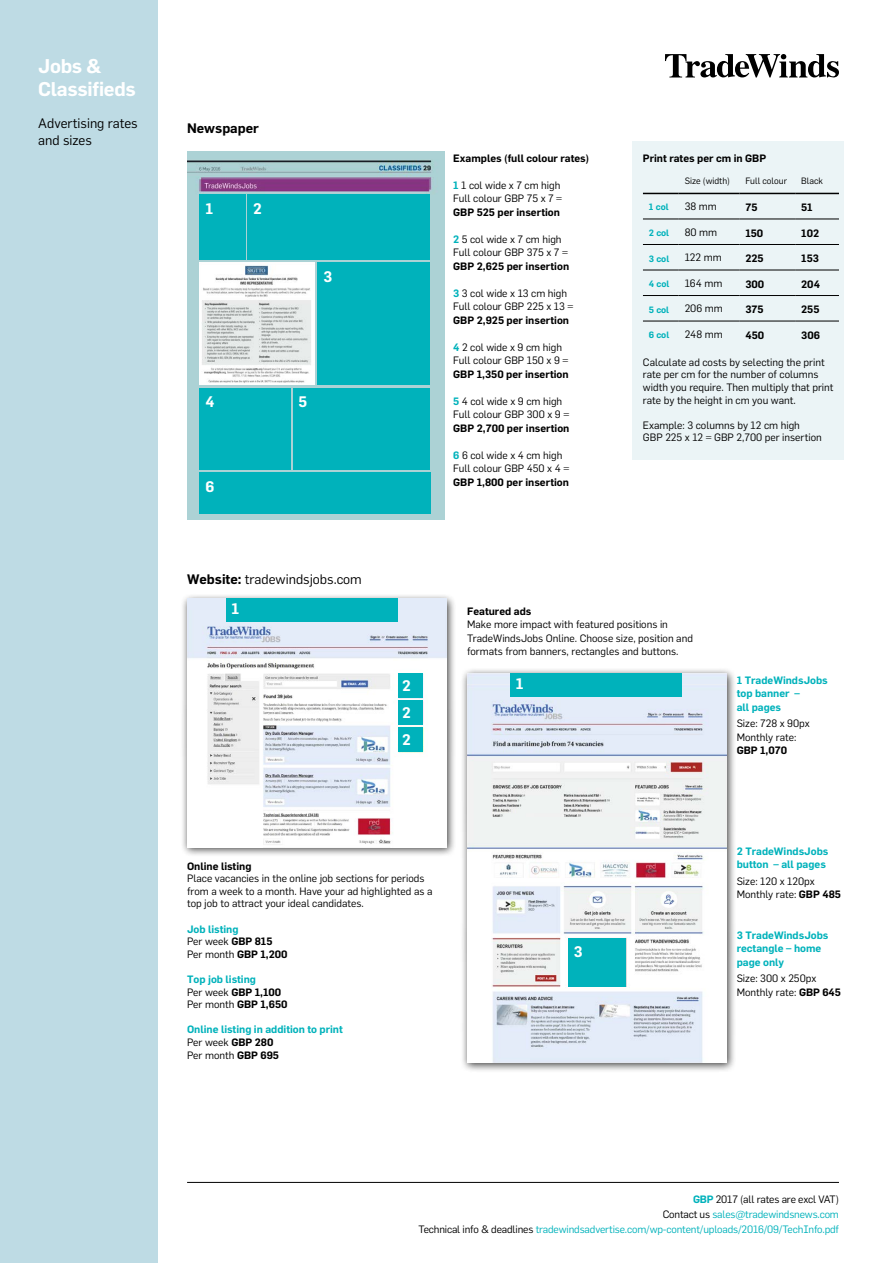
<style>
.page{position:relative;width:893px;height:1263px;background:#fff}
.page>*{position:absolute;margin:0;border:0;box-sizing:border-box;transform-origin:0 0}
.t1{font:600 19.5px/23.4px "Flama";letter-spacing:-.015em;color:#fff}
.t2{font:600 15px/27.2px "Flama";color:#fff;text-align:justify}
.t3{font:13.5px/16.2px "Flama";color:#000}
.t4{font:600 13.5px "Flama";color:#000}
.t5{font:10.5px/13.5px "Flama";color:#000}
.t6{font:600 10.5px/12.6px "Flama";color:#000}
.t7{font:600 10.5px/13.5px "Flama";color:#00b2bb}
.t8{font:10.5px/15px "Flama";letter-spacing:-.015em;color:#00b2bb;text-align:right}
.t9{font:9px "Flama";color:#000}
.t10{font:600 9px "Flama";color:#00b2bb}
.s1{font-weight:600}
.s2{font-weight:600;color:#00b2bb}
.s3{color:#00b2bb}
.s4{font-weight:400}
.s5{font-weight:400;color:#000}
.s6{color:#000}
</style>
<div class="page">
<div style="left:0;top:0;width:157px;height:1263px;background:#bedbe4"></div>
<svg style="left:665px;top:54px;width:174px;height:24px"></svg>
<hr style="left:187px;top:1182px;width:652px;height:1px;background:#000">
<div style="left:180px;top:593px;width:276px;height:264px;background:#000;opacity:.75"></div>
<img style="left:187px;top:610px;width:259px;height:97px">
<img style="left:187px;top:707px;width:259px;height:140px">
<img style="left:187px;top:598px;width:259px;height:12px">
<img style="left:187px;top:152px;width:257px;height:367px">
<div style="left:199px;top:388px;width:92px;height:81px;background:#00b2bb"></div>
<div style="left:294px;top:388px;width:136px;height:81px;background:#00b2bb"></div>
<div style="left:199px;top:194px;width:46px;height:65px;background:#00b2bb"></div>
<div style="left:247px;top:194px;width:183px;height:65px;background:#00b2bb"></div>
<div style="left:460px;top:667px;width:276px;height:405px;background:#000;opacity:.75"></div>
<img style="left:467px;top:674px;width:260px;height:11px">
<img style="left:467px;top:685px;width:260px;height:132px">
<img style="left:467px;top:817px;width:260px;height:112px">
<img style="left:467px;top:929px;width:260px;height:134px">
<div style="left:510px;top:674px;width:172px;height:23px;background:#00b2bb"></div>
<div style="left:632px;top:141px;width:212px;height:319px;background:#ebf4f6"></div>
<hr style="left:643px;top:219px;width:36px;height:1px;background:#000">
<hr style="left:679px;top:219px;width:60px;height:1px;background:#000">
<hr style="left:739px;top:219px;width:56px;height:1px;background:#000">
<hr style="left:795px;top:219px;width:44px;height:1px;background:#000">
<hr style="left:643px;top:244px;width:36px;height:1px;background:#000">
<hr style="left:679px;top:244px;width:60px;height:1px;background:#000">
<hr style="left:739px;top:244px;width:56px;height:1px;background:#000">
<hr style="left:795px;top:244px;width:44px;height:1px;background:#000">
<hr style="left:643px;top:270px;width:36px;height:1px;background:#000">
<hr style="left:679px;top:270px;width:60px;height:1px;background:#000">
<hr style="left:739px;top:270px;width:56px;height:1px;background:#000">
<hr style="left:795px;top:270px;width:44px;height:1px;background:#000">
<hr style="left:643px;top:295px;width:36px;height:1px;background:#000">
<hr style="left:679px;top:295px;width:60px;height:1px;background:#000">
<hr style="left:739px;top:295px;width:56px;height:1px;background:#000">
<hr style="left:795px;top:295px;width:44px;height:1px;background:#000">
<hr style="left:643px;top:321px;width:36px;height:1px;background:#000">
<hr style="left:679px;top:321px;width:60px;height:1px;background:#000">
<hr style="left:739px;top:321px;width:56px;height:1px;background:#000">
<hr style="left:795px;top:321px;width:44px;height:1px;background:#000">
<hr style="left:643px;top:193px;width:36px;height:1px;background:#000">
<hr style="left:679px;top:193px;width:60px;height:1px;background:#000">
<hr style="left:739px;top:193px;width:56px;height:1px;background:#000">
<hr style="left:795px;top:193px;width:44px;height:1px;background:#000">
<div style="left:569px;top:939px;width:57px;height:48px;background:#00b2bb"></div>
<div style="left:398px;top:673px;width:24px;height:25px;background:#00b2bb"></div>
<div style="left:398px;top:701px;width:24px;height:24px;background:#00b2bb"></div>
<div style="left:398px;top:728px;width:24px;height:24px;background:#00b2bb"></div>
<img style="left:199px;top:262px;width:115px;height:123px">
<div style="left:318px;top:262px;width:112px;height:123px;background:#00b2bb"></div>
<div style="left:199px;top:472px;width:231px;height:41px;background:#00b2bb"></div>
<div style="left:226px;top:598px;width:172px;height:23px;background:#00b2bb"></div>
<h1 class="t1" style="left:38px;top:52px;width:99px">Jobs &amp;<br>Classifieds</h1>
<p class="t3" style="left:38px;top:115px;width:101px">Advertising rates and sizes</p>
<p class="t4" style="left:187px;top:118px;width:73px">Newspaper</p>
<h2 class="t2" style="left:205px;top:194px;width:9px">1</h2>
<h2 class="t2" style="left:253px;top:194px;width:10px">2</h2>
<h2 class="t2" style="left:324px;top:262px;width:10px">3</h2>
<h2 class="t2" style="left:205px;top:387px;width:11px">4</h2>
<h2 class="t2" style="left:205px;top:472px;width:10px">6</h2>
<h2 class="t2" style="left:298px;top:387px;width:10px">5</h2>
<p class="t3" style="left:187px;top:571px;width:176px"><span class="s1">Website:</span> tradewindsjobs.com</p>
<h2 class="t2" style="left:232px;top:594px;width:9px">1</h2>
<h2 class="t2" style="left:402px;top:671px;width:10px">2<br>2<br>2</h2>
<p class="t6" style="left:453px;top:151px;width:138px">Examples (full colour rates)</p>
<p class="t5" style="left:453px;top:178px;width:110px"><span class="s2">1</span> 1 col wide x 7 cm high<br>Full colour GBP 75 x 7 =</p>
<p class="t6" style="left:453px;top:205px;width:108px">GBP 525 per insertion</p>
<p class="t5" style="left:453px;top:232px;width:116px"><span class="s2">2</span> 5 col wide x 7 cm high<br>Full colour GBP 375 x 7 =</p>
<p class="t6" style="left:453px;top:259px;width:117px">GBP 2,625 per insertion</p>
<p class="t5" style="left:453px;top:286px;width:122px"><span class="s2">3</span> 3 col wide x 13 cm high<br>Full colour GBP 225 x 13 =</p>
<p class="t6" style="left:453px;top:313px;width:117px">GBP 2,925 per insertion</p>
<p class="t5" style="left:453px;top:340px;width:117px"><span class="s2">4</span> 2 col wide x 9 cm high<br>Full colour GBP 150 x 9 =</p>
<p class="t6" style="left:453px;top:367px;width:117px">GBP 1,350 per insertion</p>
<p class="t5" style="left:453px;top:394px;width:117px"><span class="s2">5</span> 4 col wide x 9 cm high<br>Full colour GBP 300 x 9 =</p>
<p class="t6" style="left:453px;top:421px;width:118px">GBP 2,700 per insertion</p>
<p class="t5" style="left:453px;top:448px;width:118px"><span class="s2">6</span> 6 col wide x 4 cm high<br>Full colour GBP 450 x 4 =</p>
<p class="t6" style="left:453px;top:475px;width:117px">GBP 1,800 per insertion</p>
<p class="t6" style="left:643px;top:151px;width:125px">Print rates per cm in GBP</p>
<p class="t9" style="left:685px;top:176px;width:47px">Size (width)</p>
<p class="t9" style="left:745px;top:176px;width:43px">Full colour</p>
<p class="t9" style="left:801px;top:176px;width:23px">Black</p>
<p class="t10" style="left:649px;top:201px;width:21px">1 col</p>
<p class="t5" style="left:685px;top:200px;width:34px">38 mm</p>
<p class="t6" style="left:745px;top:200px;width:14px">75</p>
<p class="t6" style="left:801px;top:200px;width:13px">51</p>
<p class="t10" style="left:649px;top:226px;width:22px">2 col</p>
<p class="t5" style="left:685px;top:225px;width:34px">80 mm</p>
<p class="t6" style="left:745px;top:226px;width:19px">150</p>
<p class="t6" style="left:801px;top:226px;width:19px">102</p>
<p class="t10" style="left:649px;top:252px;width:22px">3 col</p>
<p class="t5" style="left:685px;top:251px;width:39px">122 mm</p>
<p class="t6" style="left:745px;top:251px;width:20px">225</p>
<p class="t6" style="left:801px;top:251px;width:19px">153</p>
<p class="t10" style="left:649px;top:277px;width:22px">4 col</p>
<p class="t5" style="left:685px;top:276px;width:39px">164 mm</p>
<p class="t6" style="left:745px;top:277px;width:20px">300</p>
<p class="t6" style="left:801px;top:277px;width:20px">204</p>
<p class="t10" style="left:649px;top:303px;width:22px">5 col</p>
<p class="t5" style="left:685px;top:302px;width:40px">206 mm</p>
<p class="t6" style="left:745px;top:302px;width:20px">375</p>
<p class="t6" style="left:801px;top:302px;width:20px">255</p>
<p class="t10" style="left:649px;top:328px;width:22px">6 col</p>
<p class="t5" style="left:685px;top:327px;width:40px">248 mm</p>
<p class="t6" style="left:745px;top:328px;width:20px">450</p>
<p class="t6" style="left:801px;top:328px;width:20px">306</p>
<p class="t5" style="left:643px;top:356px;width:192px;line-height:12.6px">Calculate ad costs by selecting the print rate per cm for the number of columns width you require. Then multiply that print rate by the height in cm you want.</p>
<p class="t5" style="left:643px;top:419px;width:180px;line-height:12.6px">Example: 3 columns by 12 cm high<br>GBP 225 x 12 = GBP 2,700 per insertion</p>
<p class="t6" style="left:467px;top:604px;width:66px">Featured ads</p>
<p class="t5" style="left:467px;top:618px;width:227px">Make more impact with featured positions in<br>TradeWindsJobs Online. Choose size, position and formats from banners, rectangles and buttons.</p>
<h2 class="t2" style="left:516px;top:669px;width:9px">1</h2>
<p class="t7" style="left:737px;top:672px;width:93px">1 TradeWindsJobs top banner –<br>all pages</p>
<p class="t5" style="left:737px;top:716px;width:75px">Size: 728 x 90px<br>Monthly rate:</p>
<p class="t6" style="left:737px;top:743px;width:52px">GBP 1,070</p>
<p class="t6" style="left:187px;top:859px;width:66px">Online listing</p>
<p class="t5" style="left:187px;top:872px;width:247px;line-height:12.6px">Place vacancies in the online job sections for periods from a week to a month. Have your ad highlighted as a top job to attract your ideal candidates.</p>
<p class="t5" style="left:187px;top:922px;width:102px;line-height:12.6px"><span class="s2">Job listing<br></span>Per week <span class="s1">GBP 815<br></span>Per month <span class="s1">GBP 1,200</span></p>
<p class="t6" style="left:187px;top:972px;width:102px"><span class="s3">Top job listing<br></span><span class="s4">Per week</span> GBP 1,100<br><span class="s4">Per month</span> GBP 1,650</p>
<p class="t7" style="left:187px;top:1022px;width:157px;line-height:12.6px">Online listing in addition to print<br><span class="s5">Per week</span> <span class="s6">GBP 280<br></span><span class="s5">Per month</span> <span class="s6">GBP 695</span></p>
<h2 class="t2" style="left:574px;top:937px;width:10px">3</h2>
<p class="t7" style="left:737px;top:843px;width:93px">2 TradeWindsJobs button – all pages</p>
<p class="t5" style="left:737px;top:874px;width:106px">Size: 120 x 120px<br>Monthly rate: <span class="s1">GBP 485</span></p>
<p class="t7" style="left:737px;top:927px;width:93px">3 TradeWindsJobs rectangle – home page only</p>
<p class="t5" style="left:737px;top:971px;width:106px">Size: 300 x 250px<br>Monthly rate: <span class="s1">GBP 645</span></p>
<p class="t8" style="left:418px;top:1191px;width:422px"><span class="s1">GBP</span> <span class="s6">2017 (all rates are excl VAT)<br>Contact us</span> sales@tradewindsnews.com<br><span class="s6">Technical info &amp; deadlines</span> tradewindsadvertise.com/wp-content/uploads/2016/09/TechInfo.pdf</p>
</div>
